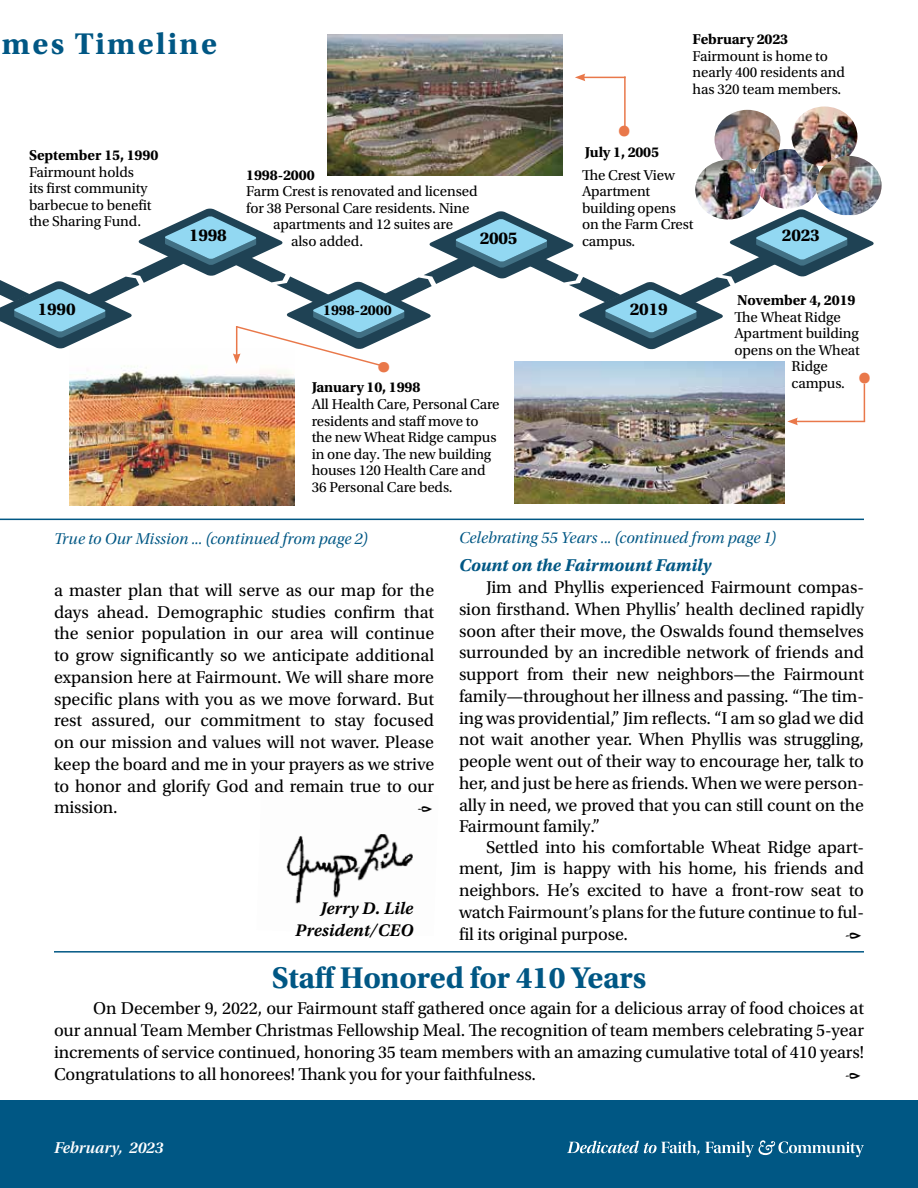
<style>
.page{position:relative;width:918px;height:1188px;background:#fff}
.page>*{position:absolute;margin:0;border:0;box-sizing:border-box;transform-origin:0 0}
.t1{font:700 31.5px "Utopia Std";letter-spacing:-.01em;color:#005784}
.t2{font:700 31.5px "Utopia Std";letter-spacing:.075em;color:#005784}
.t3{font:700 30px "Utopia Std";color:#e9784a}
.t4{font:18px/21.8px "Utopia Std";letter-spacing:-.005em;color:#000;text-align:justify}
.t5{font:italic 700 18px "Utopia Std";letter-spacing:-.005em;color:#005784}
.t6{font:700 18px "Utopia Std";letter-spacing:-.005em;color:#000}
.t7{font:17.7px/21.3px "Utopia Std Semibold Capt It";color:#000;text-align:right}
.t8{font:17.25px "Utopia Std";color:#000}
.t9{font:16.5px "Utopia Std Subh It";letter-spacing:.005em;color:#005784}
.t10{font:16.5px "Utopia Std Semibold Subh It";color:#fff}
.t11{font:16.5px "Utopia Std";color:#000}
.t12{font:15px/16.5px "Utopia Std";letter-spacing:-.01em;color:#000}
.t13{font:700 15px "Utopia Std";letter-spacing:-.005em;color:#000}
</style>
<div class="page">
<img style="left:286px;top:834px;width:127px;height:70px">
<div style="left:0;top:1101px;width:918px;height:87px;background:#005784"></div>
<svg style="left:567px;top:1140px;width:297px;height:17px"></svg>
<hr style="left:54px;top:951px;width:810px;height:2px;background:#005784">
<hr style="left:0;top:519px;width:864px;height:1px;background:#005784">
<img style="left:70px;top:370px;width:225px;height:135px">
<img style="left:328px;top:35px;width:234px;height:140px">
<img style="left:515px;top:369px;width:270px;height:135px">
<svg style="left:0;top:208px;width:874px;height:161px"></svg>
<hr style="left:864px;top:384px;width:1px;height:37px;background:#e9784a">
<hr style="left:796px;top:421px;width:69px;height:1px;background:#e9784a">
<svg style="left:787px;top:418px;width:11px;height:7px"></svg>
<img style="left:715px;top:110px;width:65px;height:50px">
<img style="left:695px;top:160px;width:66px;height:60px">
<img style="left:754px;top:149px;width:62px;height:60px">
<img style="left:792px;top:106px;width:65px;height:60px">
<img style="left:816px;top:156px;width:66px;height:59px">
<hr style="left:624px;top:76px;width:2px;height:57px;background:#e9784a">
<hr style="left:583px;top:77px;width:43px;height:1px;background:#e9784a">
<svg style="left:575px;top:74px;width:10px;height:7px"></svg>
<h1 class="t2" style="left:2px;top:25px;width:217px">mes Timeline</h1>
<p class="t13" style="left:693px;top:31px;width:97px">February 2023</p>
<p class="t12" style="left:693px;top:48px;width:154px">Fairmount is home to nearly 400 residents and has 320 team members.</p>
<h2 class="t3" style="left:618px;top:111px;width:15px">•</h2>
<p class="t13" style="left:29px;top:146px;width:131px">September 15, 1990</p>
<p class="t12" style="left:29px;top:164px;width:124px">Fairmount holds its first community barbecue to benefit the Sharing Fund.</p>
<p class="t6" style="left:189px;top:225px;width:39px">1998</p>
<p class="t13" style="left:246px;top:166px;width:70px">1998-2000</p>
<p class="t12" style="left:246px;top:183px;width:233px">Farm Crest is renovated and licensed</p>
<p class="t12" style="left:246px;top:200px;width:225px">for 38 Personal Care residents. Nine</p>
<p class="t12" style="left:273px;top:216px;width:181px">apartments and 12 suites are</p>
<p class="t12" style="left:291px;top:233px;width:74px">also added.</p>
<p class="t6" style="left:480px;top:228px;width:39px">2005</p>
<p class="t13" style="left:585px;top:143px;width:76px">July 1, 2005</p>
<p class="t12" style="left:582px;top:167px;width:113px">The Crest View<br>Apartment building opens on the Farm Crest campus.</p>
<p class="t6" style="left:782px;top:225px;width:39px">2023</p>
<p class="t6" style="left:38px;top:298px;width:39px">1990</p>
<p class="t13" style="left:323px;top:302px;width:70px">1998-2000</p>
<h2 class="t3" style="left:364px;top:374px;width:15px;rotate:-90deg">•</h2>
<p class="t13" style="left:312px;top:378px;width:110px">January 10, 1998</p>
<p class="t12" style="left:312px;top:396px;width:189px">All Health Care, Personal Care residents and staff move to the new Wheat Ridge campus in one day. The new building houses 120 Health Care and<br>36 Personal Care beds.</p>
<p class="t6" style="left:630px;top:298px;width:39px">2019</p>
<p class="t13" style="left:737px;top:292px;width:120px">November 4, 2019</p>
<p class="t12" style="left:734px;top:309px;width:108px">The Wheat Ridge</p>
<p class="t12" style="left:734px;top:325px;width:126px">Apartment building</p>
<p class="t12" style="left:734px;top:342px;width:127px">opens on the Wheat</p>
<p class="t12" style="left:792px;top:358px;width:38px">Ridge</p>
<p class="t12" style="left:792px;top:375px;width:81px">campus. <sup>•</sup></p>
<p class="t9" style="left:54px;top:530px;width:315px">True to Our Mission ... (continued from page 2)</p>
<p class="t4" style="left:54px;top:579px;width:382px">a master plan that will serve as our map for the days ahead. Demographic studies confirm that the senior population in our area will continue to grow significantly so we anticipate additional expansion here at Fairmount. We will share more specific plans with you as we move forward. But rest assured, our commitment to stay focused on our mission and values will not waver. Please keep the board and me in your prayers as we strive to honor and glorify God and remain true to our mission.</p>
<p class="t11" style="left:417px;top:799px;width:17px">•</p>
<p class="t7" style="left:295px;top:898px;width:120px">Jerry D. Lile<br>President/CEO</p>
<p class="t9" style="left:459px;top:529px;width:319px">Celebrating 55 Years ... (continued from page 1)</p>
<p class="t5" style="left:459px;top:555px;width:254px">Count on the Fairmount Family</p>
<p class="t4" style="left:459px;top:577px;width:407px;text-indent:27px">Jim and Phyllis experienced Fairmount compas&shy;sion firsthand. When Phyllis’ health declined rapidly soon after their move, the Oswalds found themselves surrounded by an incredible network of friends and support from their new neighbors—the Fairmount family—throughout her illness and passing. “The tim&shy;ing was providential,” Jim reflects. “I am so glad we did not wait another year. When Phyllis was struggling, people went out of their way to encourage her, talk to her, and just be here as friends. When we were person&shy;ally in need, we proved that you can still count on the Fairmount family.”</p>
<p class="t4" style="left:459px;top:836px;width:407px;text-indent:27px">Settled into his comfortable Wheat Ridge apart&shy;ment, Jim is happy with his home, his friends and neighbors. He’s excited to have a front-row seat to watch Fairmount’s plans for the future continue to ful&shy;fil its original purpose.</p>
<p class="t4" style="left:845px;top:923px;width:18px">•</p>
<h1 class="t1" style="left:272px;top:959px;width:376px">Staff Honored for 410 Years</h1>
<p class="t4" style="left:54px;top:998px;width:812px;text-indent:39px">On December 9, 2022, our Fairmount staff gathered once again for a delicious array of food choices at our annual Team Member Christmas Fellowship Meal. The recognition of team members celebrating 5-year increments of service continued, honoring 35 team members with an amazing cumulative total of 410 years!<br>Congratulations to all honorees! Thank you for your faithfulness.</p>
<p class="t8" style="left:845px;top:1065px;width:17px">•</p>
<p class="t10" style="left:54px;top:1138px;width:111px">February, 2023</p>
</div>
